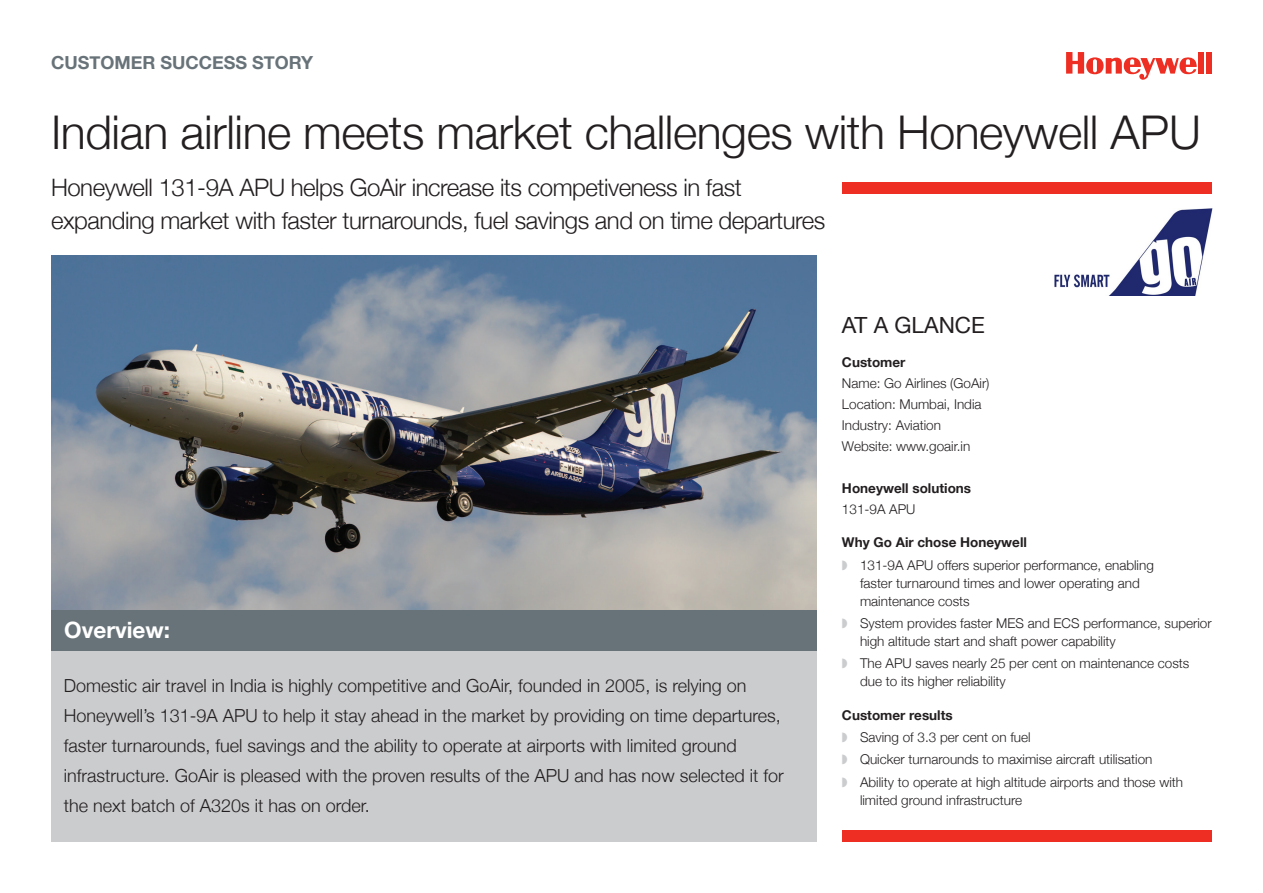
<style>
.page{position:relative;width:1263px;height:893px;background:#fff}
.page>*{position:absolute;margin:0;border:0;box-sizing:border-box;transform-origin:0 0}
.t1{font:300 46.5px "Helvetica Neue";letter-spacing:-.01em;color:#231f20}
.t2{font:300 24px/33px "Helvetica Neue";letter-spacing:-.02em;color:#231f20}
.t3{font:700 22.5px "Helvetica Neue";color:#fff}
.t4{font:22.35px "Helvetica Neue";color:#231f20}
.Paragraph_Style_1{font:300 18px/30px "Helvetica Neue";color:#231f20}
.t5{font:700 18px "Helvetica Neue";color:#687379}
.t6{font:300 13.5px/18px "Helvetica Neue";color:#231f20}
.t7{font:700 13.5px/21px "Helvetica Neue";color:#231f20}
.s1{font-weight:700}
.s2{font-weight:300}
</style>
<div class="page">
<div style="left:51px;top:648px;width:765px;height:194px;background:#cbccce"></div>
<img style="left:1054px;top:208px;width:159px;height:88px">
<img style="left:51px;top:255px;width:765px;height:355px">
<div style="left:842px;top:182px;width:370px;height:11px;background:#ee2e22"></div>
<div style="left:842px;top:831px;width:370px;height:11px;background:#ee2e22"></div>
<div style="left:51px;top:610px;width:765px;height:40px;background:#687379"></div>
<div style="left:1198px;top:52px;width:6px;height:22px;background:#ee2e22"></div>
<div style="left:1206px;top:52px;width:6px;height:22px;background:#ee2e22"></div>
<svg style="left:1066px;top:52px;width:131px;height:28px"></svg>
<p class="t5" style="left:51px;top:46px;width:264px">CUSTOMER SUCCESS STORY</p>
<p class="t1" style="left:51px;top:95px;width:1151px">Indian airline meets market challenges with Honeywell APU</p>
<p class="t2" style="left:51px;top:170px;width:776px">Honeywell 131-9A APU helps GoAir increase its competiveness in fast expanding market with faster turnarounds, fuel savings and on time departures</p>
<p class="t3" style="left:64px;top:609px;width:107px">Overview:</p>
<p class="Paragraph_Style_1" style="left:64px;top:670px;width:721px">Domestic air travel in India is highly competitive and GoAir, founded in 2005, is relying on Honeywell’s 131-9A APU to help it stay ahead in the market by providing on time departures, faster turnarounds, fuel savings and the ability to operate at airports with limited ground infrastructure. GoAir is pleased with the proven results of the APU and has now selected it for the next batch of A320s it has on order.</p>
<p class="t4" style="left:842px;top:305px;width:144px">AT A GLANCE</p>
<p class="t6" style="left:842px;top:350px;width:149px;line-height:21px"><span class="s1">Customer<br></span>Name: Go Airlines (GoAir)</p>
<p class="t6" style="left:842px;top:394px;width:141px">Location: Mumbai, India</p>
<p class="t6" style="left:842px;top:415px;width:101px">Industry: Aviation</p>
<p class="t6" style="left:842px;top:436px;width:130px">Website: www.goair.in</p>
<p class="t7" style="left:842px;top:476px;width:131px">Honeywell solutions<br><span class="s2">131-9A APU</span></p>
<p class="t7" style="left:842px;top:531px;width:186px">Why Go Air chose Honeywell</p>
<p class="t6" style="left:860px;top:555px;width:295px">131-9A APU offers superior performance, enabling faster turnaround times and lower operating and maintenance costs</p>
<p class="t6" style="left:860px;top:613px;width:353px">System provides faster MES and ECS performance, superior high altitude start and shaft power capability</p>
<p class="t6" style="left:860px;top:653px;width:331px">The APU saves nearly 25 per cent on maintenance costs due to its higher reliability</p>
<p class="t7" style="left:842px;top:704px;width:112px">Customer results</p>
<p class="t6" style="left:860px;top:727px;width:172px">Saving of 3.3 per cent on fuel</p>
<p class="t6" style="left:860px;top:750px;width:294px">Quicker turnarounds to maximise aircraft utilisation</p>
<p class="t6" style="left:860px;top:772px;width:325px">Ability to operate at high altitude airports and those with limited ground infrastructure</p>
</div>
